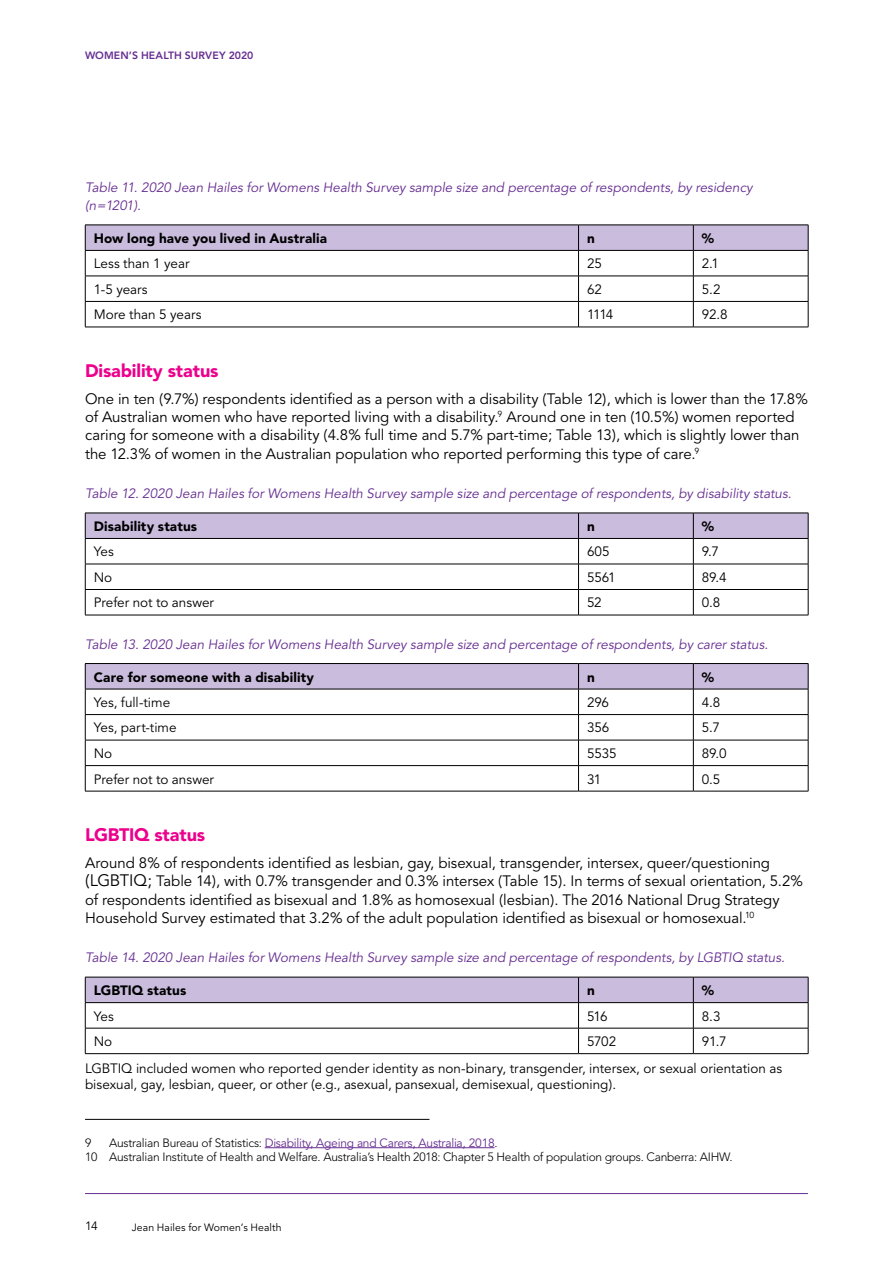
<style>
.page{position:relative;width:893px;height:1263px;background:#fff}
.page>*{position:absolute;margin:0;border:0;box-sizing:border-box;transform-origin:0 0}
.t1{font:900 18px "Avenir";letter-spacing:-.005em;color:#ec008c}
.t2{font:15px/18.3px "Avenir";letter-spacing:-.005em;color:#000}
.t3{font:italic 13.5px/18.3px "Avenir";color:#662d91}
.t4{font:13.5px/26.8px "Avenir";color:#000}
.t5{font:900 13.5px "Avenir";letter-spacing:.005em;color:#000}
.t6{font:300 12px/14.4px "Avenir";letter-spacing:-.02em;color:#000}
.t7{font:12px "Avenir";color:#000}
.t8{font:10.5px "Avenir";letter-spacing:.01em;color:#000}
.t9{font:800 10.5px "Avenir";letter-spacing:.01em;color:#662d91}
.s1{font-size:16.5px}
.s2{font-weight:400;color:#662d91}
</style>
<div class="page">
<svg style="left:85px;top:225px;width:724px;height:102px"></svg>
<hr style="left:85px;top:327px;width:493px;height:1px;background:#000">
<hr style="left:578px;top:327px;width:115px;height:1px;background:#000">
<hr style="left:693px;top:327px;width:115px;height:1px;background:#000">
<svg style="left:85px;top:513px;width:724px;height:102px"></svg>
<hr style="left:85px;top:615px;width:493px;height:1px;background:#000">
<hr style="left:578px;top:615px;width:115px;height:1px;background:#000">
<hr style="left:693px;top:615px;width:115px;height:1px;background:#000">
<svg style="left:85px;top:663px;width:724px;height:128px"></svg>
<hr style="left:85px;top:791px;width:493px;height:1px;background:#000">
<hr style="left:578px;top:791px;width:115px;height:1px;background:#000">
<hr style="left:693px;top:791px;width:115px;height:1px;background:#000">
<svg style="left:85px;top:977px;width:724px;height:76px"></svg>
<hr style="left:85px;top:1053px;width:493px;height:1px;background:#000">
<hr style="left:578px;top:1053px;width:115px;height:1px;background:#000">
<hr style="left:693px;top:1053px;width:115px;height:1px;background:#000">
<hr style="left:85px;top:1119px;width:344px;height:1px;background:#000">
<hr style="left:265px;top:1147px;width:230px;height:1px;background:#662d91">
<hr style="left:85px;top:1193px;width:723px;height:1px;background:#662d91">
<p class="t9" style="left:85px;top:49px;width:170px">WOMEN’S HEALTH SURVEY 2020</p>
<p class="t3" style="left:85px;top:178px;width:669px">Table 11. 2020 Jean Hailes for Womens Health Survey sample size and percentage of respondents, by residency (n=1201).</p>
<p class="t5" style="left:94px;top:230px;width:235px">How long have you lived in Australia</p>
<p class="t5" style="left:587px;top:230px;width:9px">n</p>
<p class="t5" style="left:702px;top:230px;width:14px">%</p>
<p class="t4" style="left:94px;top:251px;width:97px">Less than 1 year</p>
<p class="t4" style="left:587px;top:251px;width:16px">25</p>
<p class="t4" style="left:702px;top:251px;width:19px">2.1</p>
<p class="t4" style="left:94px;top:276px;width:55px">1-5 years</p>
<p class="t4" style="left:587px;top:276px;width:16px">62</p>
<p class="t4" style="left:702px;top:276px;width:20px">5.2</p>
<p class="t4" style="left:94px;top:302px;width:109px">More than 5 years</p>
<p class="t4" style="left:587px;top:302px;width:28px">1114</p>
<p class="t4" style="left:702px;top:302px;width:27px">92.8</p>
<p class="t1" style="left:85px;top:360px;width:135px">Disability status</p>
<p class="t2" style="left:85px;top:390px;width:724px">One in ten (9.7%) respondents identified as a person with a disability (Table 12), which is lower than the 17.8% of Australian women who have reported living with a disability.<sup>9</sup> Around one in ten (10.5%) women reported caring for someone with a disability (4.8% full time and 5.7% part-time; Table 13), which is slightly lower than the 12.3% of women in the Australian population who reported performing this type of care.<sup>9</sup></p>
<p class="t3" style="left:85px;top:485px;width:708px">Table 12. 2020 Jean Hailes for Womens Health Survey sample size and percentage of respondents, by disability status.</p>
<p class="t5" style="left:94px;top:518px;width:105px">Disability status</p>
<p class="t5" style="left:587px;top:518px;width:9px">n</p>
<p class="t5" style="left:702px;top:518px;width:14px">%</p>
<p class="t4" style="left:94px;top:539px;width:22px">Yes</p>
<p class="t4" style="left:587px;top:539px;width:24px">605</p>
<p class="t4" style="left:702px;top:539px;width:19px">9.7</p>
<p class="t4" style="left:94px;top:564px;width:20px">No</p>
<p class="t4" style="left:587px;top:564px;width:30px">5561</p>
<p class="t4" style="left:702px;top:564px;width:26px">89.4</p>
<p class="t4" style="left:94px;top:590px;width:122px">Prefer not to answer</p>
<p class="t4" style="left:587px;top:590px;width:16px">52</p>
<p class="t4" style="left:702px;top:590px;width:20px">0.8</p>
<p class="t3" style="left:85px;top:635px;width:685px">Table 13. 2020 Jean Hailes for Womens Health Survey sample size and percentage of respondents, by carer status.</p>
<p class="t5" style="left:94px;top:669px;width:222px">Care for someone with a disability</p>
<p class="t5" style="left:587px;top:669px;width:9px">n</p>
<p class="t5" style="left:702px;top:669px;width:14px">%</p>
<p class="t4" style="left:94px;top:689px;width:78px">Yes, full-time</p>
<p class="t4" style="left:587px;top:689px;width:24px">296</p>
<p class="t4" style="left:702px;top:689px;width:20px">4.8</p>
<p class="t4" style="left:94px;top:715px;width:84px">Yes, part-time</p>
<p class="t4" style="left:587px;top:715px;width:24px">356</p>
<p class="t4" style="left:702px;top:715px;width:20px">5.7</p>
<p class="t4" style="left:94px;top:740px;width:20px">No</p>
<p class="t4" style="left:587px;top:740px;width:31px">5535</p>
<p class="t4" style="left:702px;top:740px;width:26px">89.0</p>
<p class="t4" style="left:94px;top:766px;width:122px">Prefer not to answer</p>
<p class="t4" style="left:587px;top:766px;width:16px">31</p>
<p class="t4" style="left:702px;top:766px;width:20px">0.5</p>
<p class="t1" style="left:85px;top:824px;width:122px">LGBTIQ status</p>
<p class="t2" style="left:85px;top:854px;width:720px">Around 8% of respondents identified as lesbian, gay, bisexual, transgender, intersex, queer/questioning <span class="s1">(LGBTIQ;</span> Table 14), with 0.7% transgender and 0.3% intersex (Table 15). In terms of sexual orientation, 5.2% of respondents identified as bisexual and 1.8% as homosexual (lesbian). The 2016 National Drug Strategy Household Survey estimated that 3.2% of the adult population identified as bisexual or homosexual.<sup>10</sup></p>
<p class="t3" style="left:85px;top:949px;width:701px">Table 14. 2020 Jean Hailes for Womens Health Survey sample size and percentage of respondents, by LGBTIQ status.</p>
<p class="t5" style="left:94px;top:982px;width:94px">LGBTIQ status</p>
<p class="t5" style="left:587px;top:982px;width:9px">n</p>
<p class="t5" style="left:702px;top:982px;width:14px">%</p>
<p class="t4" style="left:94px;top:1003px;width:22px">Yes</p>
<p class="t4" style="left:587px;top:1003px;width:22px">516</p>
<p class="t4" style="left:702px;top:1003px;width:20px">8.3</p>
<p class="t4" style="left:94px;top:1028px;width:20px">No</p>
<p class="t4" style="left:587px;top:1028px;width:31px">5702</p>
<p class="t4" style="left:85px;top:1028px;width:699px;text-indent:617px">91.7<br>LGBTIQ included women who reported gender identity as non-binary, transgender, intersex, or sexual orientation as</p>
<p class="t4" style="left:85px;top:1072px;width:533px">bisexual, gay, lesbian, queer, or other (e.g., asexual, pansexual, demisexual, questioning).</p>
<p class="t6" style="left:85px;top:1135px;width:649px;text-indent:24px">Australian Bureau of Statistics: <span class="s2">Disability, Ageing and Carers, Australia, 2018</span>.<br>10 Australian Institute of Health and Welfare. Australia’s Health 2018: Chapter 5 Health of population groups. Canberra: AIHW.</p>
<p class="t6" style="left:85px;top:1135px;width:8px">9</p>
<p class="t7" style="left:85px;top:1219px;width:14px">14</p>
<p class="t8" style="left:132px;top:1221px;width:151px">Jean Hailes for Women’s Health</p>
</div>
